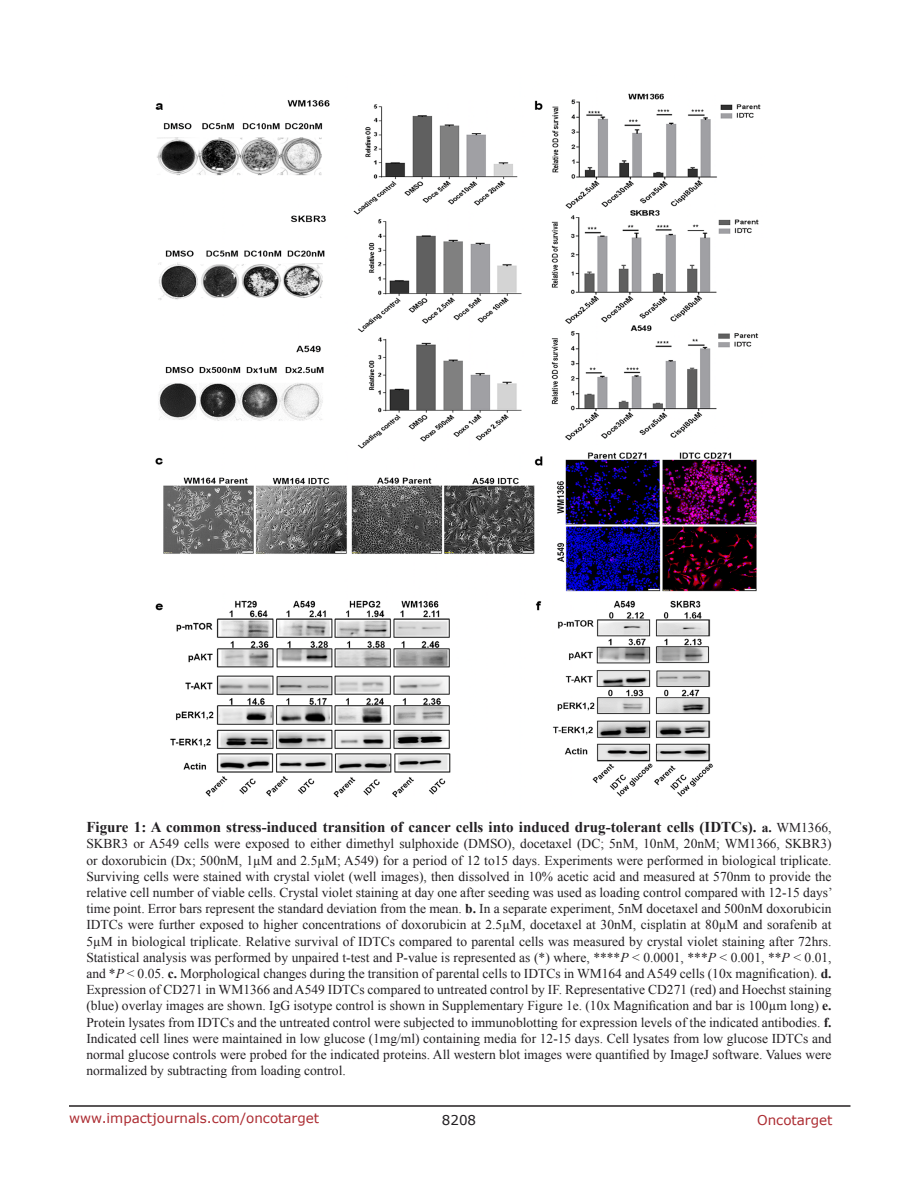
<style>
.page{position:relative;width:918px;height:1188px;background:#fff}
.page>*{position:absolute;margin:0;border:0;box-sizing:border-box;transform-origin:0 0}
.FigureText{font:700 15px "Times New Roman";color:#221f22}
.FigureText-2{font:13.5px/16.2px "Times New Roman";color:#221f22;text-align:justify}
.t1{font:13.5px "Verdana";color:#ac2b31}
.t2{font:13.5px "Verdana";color:#221f22}
.s1{font-size:13.5px}
.s2{font-weight:400;font-size:13.5px}
.s3{font-weight:700}
.s4{font-style:italic}
</style>
<div class="page">
<hr style="left:69px;top:1105px;width:781px;height:2px;background:#231f20">
<img style="left:155px;top:93px;width:606px;height:705px">
<p class="FigureText" style="left:86px;top:817px;width:747px">Figure 1: A common stress-induced transition of cancer cells into induced drug-tolerant cells (IDTCs). <span class="s1">a.</span> <span class="s2">WM1366,</span></p>
<p class="FigureText-2" style="left:86px;top:836px;width:748px">SKBR3 or A549 cells were exposed to either dimethyl sulphoxide (DMSO), docetaxel (DC; 5nM, 10nM, 20nM; WM1366, SKBR3) or doxorubicin (Dx; 500nM, 1µM and 2.5µM; A549) for a period of 12 to15 days. Experiments were performed in biological triplicate.<br>Surviving cells were stained with crystal violet (well images), then dissolved in 10% acetic acid and measured at 570nm to provide the relative cell number of viable cells. Crystal violet staining at day one after seeding was used as loading control compared with 12-15 days’ time point. Error bars represent the standard deviation from the mean. <span class="s3">b.</span> In a separate experiment, 5nM docetaxel and 500nM doxorubicin IDTCs were further exposed to higher concentrations of doxorubicin at 2.5µM, docetaxel at 30nM, cisplatin at 80µM and sorafenib at 5µM in biological triplicate. Relative survival of IDTCs compared to parental cells was measured by crystal violet staining after 72hrs.<br>Statistical analysis was performed by unpaired t-test and P-value is represented as (*) where, ****<span class="s4">P</span> &lt; 0.0001, ***<span class="s4">P</span> &lt; 0.001, **<span class="s4">P</span> &lt; 0.01, and *<span class="s4">P</span> &lt; 0.05. <span class="s3">c.</span> Morphological changes during the transition of parental cells to IDTCs in WM164 and A549 cells (10x magnification). <span class="s3">d.<br></span>Expression of CD271 in WM1366 and A549 IDTCs compared to untreated control by IF. Representative CD271 (red) and Hoechst staining (blue) overlay images are shown. IgG isotype control is shown in Supplementary Figure 1e. (10x Magnification and bar is 100µm long) <span class="s3">e.<br></span>Protein lysates from IDTCs and the untreated control were subjected to immunoblotting for expression levels of the indicated antibodies. <span class="s3">f.<br></span>Indicated cell lines were maintained in low glucose (1mg/ml) containing media for 12-15 days. Cell lysates from low glucose IDTCs and normal glucose controls were probed for the indicated proteins. All western blot images were quantified by ImageJ software. Values were normalized by subtracting from loading control.</p>
<p class="t1" style="left:69px;top:1109px;width:252px">www.impactjournals.com/oncotarget</p>
<p class="t2" style="left:442px;top:1111px;width:36px">8208</p>
<p class="t1" style="left:757px;top:1111px;width:77px">Oncotarget</p>
</div>
